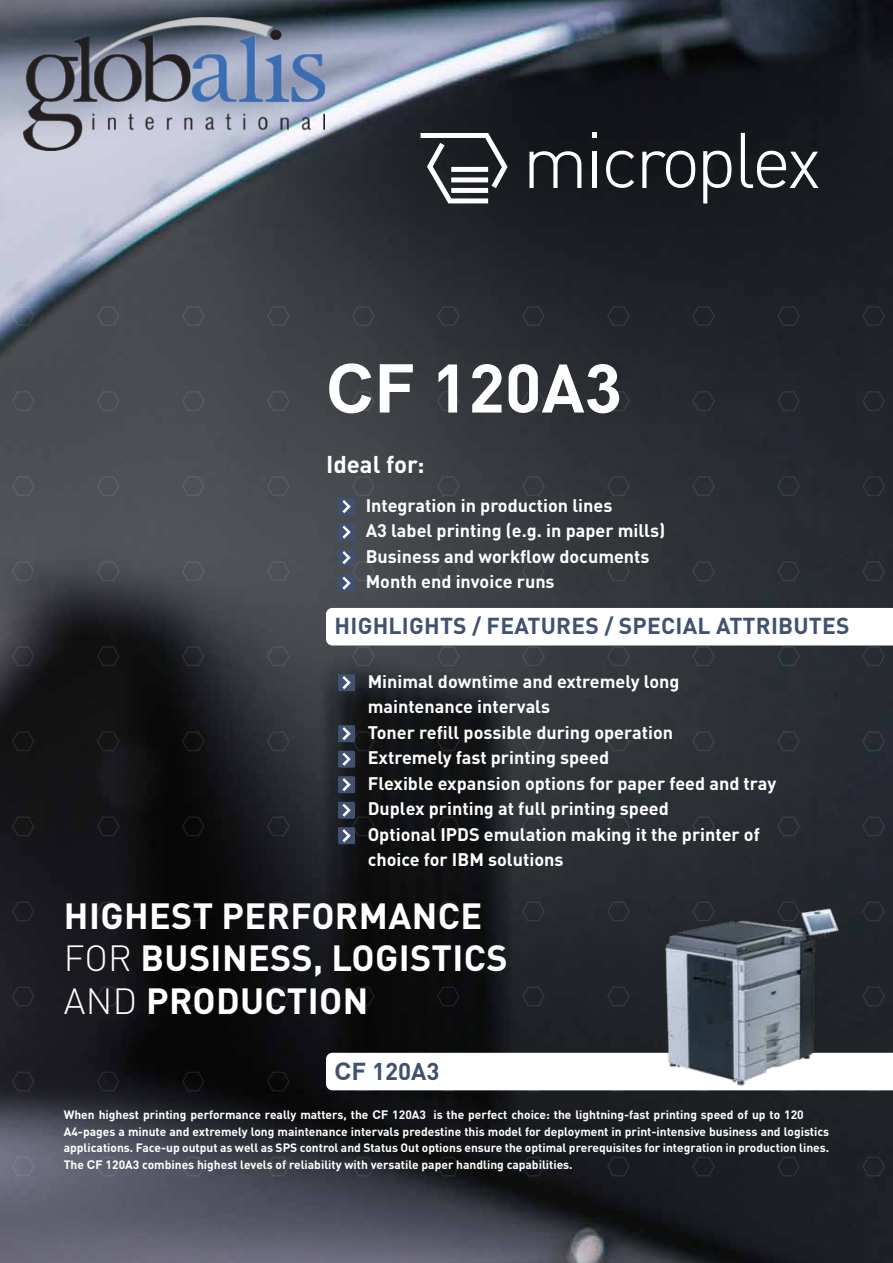
<style>
.page{position:relative;width:893px;height:1263px;background:#fff}
.page>*{position:absolute;margin:0;border:0;box-sizing:border-box;transform-origin:0 0}
.t1{font:700 67.5px "DIN Pro";color:#fff}
.t2{font:700 36px/42px "DIN Pro";letter-spacing:.01em;color:#fff}
.t3{font:700 24px "DIN Pro";color:#fff}
.t4{font:700 24px "DIN Pro";color:#41516f}
.t5{font:700 22.8px "DIN Pro";letter-spacing:.01em;color:#41516f}
.t6{font:700 18px/25.5px "DIN Pro";color:#fff}
.t7{font:700 12px/16.5px "DIN Pro";color:#fff}
.s1{font-family:"Arial"}
.s2{font-weight:300}
</style>
<div class="page">
<img style="left:0;top:1px;width:893px;height:1262px">
<svg style="left:11px;top:305px;width:25px;height:22px"></svg>
<svg style="left:96px;top:305px;width:25px;height:22px"></svg>
<svg style="left:181px;top:305px;width:25px;height:22px"></svg>
<svg style="left:266px;top:305px;width:25px;height:22px"></svg>
<svg style="left:351px;top:305px;width:25px;height:22px"></svg>
<svg style="left:436px;top:305px;width:25px;height:22px"></svg>
<svg style="left:521px;top:305px;width:25px;height:22px"></svg>
<svg style="left:606px;top:305px;width:25px;height:22px"></svg>
<svg style="left:691px;top:305px;width:25px;height:22px"></svg>
<svg style="left:776px;top:305px;width:25px;height:22px"></svg>
<svg style="left:861px;top:305px;width:25px;height:22px"></svg>
<svg style="left:11px;top:390px;width:25px;height:22px"></svg>
<svg style="left:96px;top:390px;width:25px;height:22px"></svg>
<svg style="left:181px;top:390px;width:25px;height:22px"></svg>
<svg style="left:266px;top:390px;width:25px;height:22px"></svg>
<svg style="left:351px;top:390px;width:25px;height:22px"></svg>
<svg style="left:436px;top:390px;width:25px;height:22px"></svg>
<svg style="left:521px;top:390px;width:25px;height:22px"></svg>
<svg style="left:606px;top:390px;width:25px;height:22px"></svg>
<svg style="left:691px;top:390px;width:25px;height:22px"></svg>
<svg style="left:776px;top:390px;width:25px;height:22px"></svg>
<svg style="left:861px;top:390px;width:25px;height:22px"></svg>
<svg style="left:11px;top:475px;width:25px;height:22px"></svg>
<svg style="left:96px;top:475px;width:25px;height:22px"></svg>
<svg style="left:181px;top:475px;width:25px;height:22px"></svg>
<svg style="left:266px;top:475px;width:25px;height:22px"></svg>
<svg style="left:436px;top:475px;width:25px;height:22px"></svg>
<svg style="left:521px;top:475px;width:25px;height:22px"></svg>
<svg style="left:606px;top:475px;width:25px;height:22px"></svg>
<svg style="left:691px;top:475px;width:25px;height:22px"></svg>
<svg style="left:776px;top:475px;width:25px;height:22px"></svg>
<svg style="left:861px;top:475px;width:25px;height:22px"></svg>
<svg style="left:11px;top:560px;width:25px;height:22px"></svg>
<svg style="left:96px;top:560px;width:25px;height:22px"></svg>
<svg style="left:181px;top:560px;width:25px;height:22px"></svg>
<svg style="left:266px;top:560px;width:25px;height:22px"></svg>
<svg style="left:436px;top:560px;width:25px;height:22px"></svg>
<svg style="left:521px;top:560px;width:25px;height:22px"></svg>
<svg style="left:606px;top:560px;width:25px;height:22px"></svg>
<svg style="left:691px;top:560px;width:25px;height:22px"></svg>
<svg style="left:776px;top:560px;width:25px;height:22px"></svg>
<svg style="left:861px;top:560px;width:25px;height:22px"></svg>
<svg style="left:11px;top:645px;width:25px;height:22px"></svg>
<svg style="left:96px;top:645px;width:25px;height:22px"></svg>
<svg style="left:181px;top:645px;width:25px;height:22px"></svg>
<svg style="left:266px;top:645px;width:25px;height:22px"></svg>
<svg style="left:11px;top:730px;width:25px;height:22px"></svg>
<svg style="left:96px;top:730px;width:25px;height:22px"></svg>
<svg style="left:181px;top:730px;width:25px;height:22px"></svg>
<svg style="left:266px;top:730px;width:25px;height:22px"></svg>
<svg style="left:436px;top:730px;width:25px;height:22px"></svg>
<svg style="left:521px;top:730px;width:25px;height:22px"></svg>
<svg style="left:606px;top:730px;width:25px;height:22px"></svg>
<svg style="left:691px;top:730px;width:25px;height:22px"></svg>
<svg style="left:776px;top:730px;width:25px;height:22px"></svg>
<svg style="left:861px;top:730px;width:25px;height:22px"></svg>
<svg style="left:11px;top:815px;width:25px;height:22px"></svg>
<svg style="left:96px;top:815px;width:25px;height:22px"></svg>
<svg style="left:181px;top:815px;width:25px;height:22px"></svg>
<svg style="left:266px;top:815px;width:25px;height:22px"></svg>
<svg style="left:436px;top:815px;width:25px;height:22px"></svg>
<svg style="left:521px;top:815px;width:25px;height:22px"></svg>
<svg style="left:606px;top:815px;width:25px;height:22px"></svg>
<svg style="left:691px;top:815px;width:25px;height:22px"></svg>
<svg style="left:776px;top:815px;width:25px;height:22px"></svg>
<svg style="left:861px;top:815px;width:25px;height:22px"></svg>
<svg style="left:11px;top:900px;width:25px;height:22px"></svg>
<svg style="left:96px;top:900px;width:25px;height:22px"></svg>
<svg style="left:181px;top:900px;width:25px;height:22px"></svg>
<svg style="left:266px;top:900px;width:25px;height:22px"></svg>
<svg style="left:351px;top:900px;width:25px;height:22px"></svg>
<svg style="left:436px;top:900px;width:25px;height:22px"></svg>
<svg style="left:521px;top:900px;width:25px;height:22px"></svg>
<svg style="left:606px;top:900px;width:25px;height:22px"></svg>
<svg style="left:691px;top:900px;width:25px;height:2px"></svg>
<svg style="left:776px;top:900px;width:25px;height:2px"></svg>
<svg style="left:861px;top:900px;width:25px;height:22px"></svg>
<svg style="left:11px;top:985px;width:25px;height:22px"></svg>
<svg style="left:96px;top:985px;width:25px;height:22px"></svg>
<svg style="left:181px;top:985px;width:25px;height:22px"></svg>
<svg style="left:266px;top:985px;width:25px;height:22px"></svg>
<svg style="left:351px;top:985px;width:25px;height:22px"></svg>
<svg style="left:436px;top:985px;width:25px;height:22px"></svg>
<svg style="left:521px;top:985px;width:25px;height:22px"></svg>
<svg style="left:606px;top:985px;width:16px;height:22px"></svg>
<svg style="left:876px;top:985px;width:10px;height:22px"></svg>
<svg style="left:11px;top:1070px;width:25px;height:22px"></svg>
<svg style="left:96px;top:1070px;width:25px;height:22px"></svg>
<svg style="left:181px;top:1070px;width:25px;height:22px"></svg>
<svg style="left:266px;top:1070px;width:25px;height:22px"></svg>
<svg style="left:11px;top:1155px;width:25px;height:22px"></svg>
<svg style="left:96px;top:1155px;width:25px;height:22px"></svg>
<svg style="left:181px;top:1155px;width:25px;height:22px"></svg>
<svg style="left:266px;top:1155px;width:25px;height:22px"></svg>
<svg style="left:351px;top:1155px;width:25px;height:22px"></svg>
<svg style="left:436px;top:1155px;width:25px;height:22px"></svg>
<svg style="left:521px;top:1155px;width:25px;height:22px"></svg>
<svg style="left:606px;top:1155px;width:25px;height:22px"></svg>
<svg style="left:691px;top:1155px;width:25px;height:22px"></svg>
<svg style="left:776px;top:1155px;width:25px;height:22px"></svg>
<svg style="left:861px;top:1155px;width:25px;height:22px"></svg>
<svg style="left:326px;top:1053px;width:567px;height:39px"></svg>
<div style="left:338px;top:498px;width:17px;height:17px;background:#41516f"></div>
<svg style="left:342px;top:475px;width:34px;height:38px"></svg>
<div style="left:338px;top:524px;width:17px;height:17px;background:#41516f"></div>
<svg style="left:342px;top:526px;width:9px;height:13px"></svg>
<div style="left:338px;top:549px;width:17px;height:17px;background:#41516f"></div>
<div style="left:338px;top:575px;width:17px;height:17px;background:#41516f"></div>
<svg style="left:342px;top:551px;width:34px;height:39px"></svg>
<div style="left:338px;top:674px;width:17px;height:17px;background:#41516f"></div>
<svg style="left:342px;top:676px;width:9px;height:13px"></svg>
<div style="left:338px;top:725px;width:17px;height:17px;background:#41516f"></div>
<div style="left:338px;top:751px;width:17px;height:17px;background:#41516f"></div>
<svg style="left:342px;top:727px;width:34px;height:39px"></svg>
<div style="left:338px;top:776px;width:17px;height:17px;background:#41516f"></div>
<svg style="left:342px;top:778px;width:9px;height:13px"></svg>
<div style="left:338px;top:802px;width:17px;height:17px;background:#41516f"></div>
<div style="left:338px;top:827px;width:17px;height:17px;background:#41516f"></div>
<svg style="left:342px;top:804px;width:34px;height:38px"></svg>
<img style="left:622px;top:902px;width:254px;height:187px">
<svg style="left:326px;top:608px;width:567px;height:59px"></svg>
<svg style="left:529px;top:151px;width:52px;height:37px"></svg>
<svg style="left:592px;top:133px;width:5px;height:5px"></svg>
<div style="left:592px;top:152px;width:5px;height:36px;background:#fff"></div>
<svg style="left:606px;top:151px;width:28px;height:37px"></svg>
<svg style="left:642px;top:151px;width:53px;height:37px"></svg>
<svg style="left:703px;top:151px;width:28px;height:53px"></svg>
<svg style="left:741px;top:133px;width:78px;height:55px"></svg>
<svg style="left:421px;top:133px;width:87px;height:70px"></svg>
<div style="left:451px;top:188px;width:37px;height:5px;background:#fff"></div>
<div style="left:451px;top:177px;width:37px;height:5px;background:#fff"></div>
<div style="left:451px;top:167px;width:37px;height:5px;background:#fff"></div>
<img style="left:23px;top:17px;width:302px;height:133px">
<h1 class="t1" style="left:326px;top:335px;width:298px"><span class="s1">CF</span> 120A<span class="s1">3</span></h1>
<h3 class="t3" style="left:326px;top:446px;width:100px">Ideal for:</h3>
<h3 class="t6" style="left:366px;top:491px;width:301px">Integration in production lines<br>A3 label printing (e.g. in paper mills)<br>Business and workflow documents<br>Month end invoice runs</h3>
<h3 class="t5" style="left:335px;top:608px;width:516px">HIGHLIGHTS / FEATURES / SPECIAL ATTRIBUTES</h3>
<p class="t6" style="left:368px;top:667px;width:410px">Minimal downtime and extremely long maintenance intervals<br>Toner refill possible during operation<br>Extremely fast printing speed<br>Flexible expansion options for paper feed and tray Duplex printing at full printing speed<br>Optional IPDS emulation making it the printer of choice for IBM solutions</p>
<h2 class="t2" style="left:64px;top:893px;width:445px">HIGHEST PERFORMANCE<br><span class="s2">FOR</span> BUSINESS, LOGISTICS<br><span class="s2">AND</span> PRODUCTION</h2>
<h3 class="t4" style="left:334px;top:1052px;width:106px"><span class="s1">CF</span> 120A3</h3>
<p class="t7" style="left:64px;top:1106px;width:767px">When highest printing performance really matters, the <span class="s1">CF</span> 120A3 is the perfect choice: the lightning-fast printing speed of up to 120<br>A4-pages a minute and extremely long maintenance intervals predestine this model for deployment in print-intensive business and logistics applications. Face-up output as well as SPS control and Status Out options ensure the optimal prerequisites for integration in production lines.<br>The <span class="s1">CF</span> 120A3 combines highest levels of reliability with versatile paper handling capabilities.</p>
</div>
